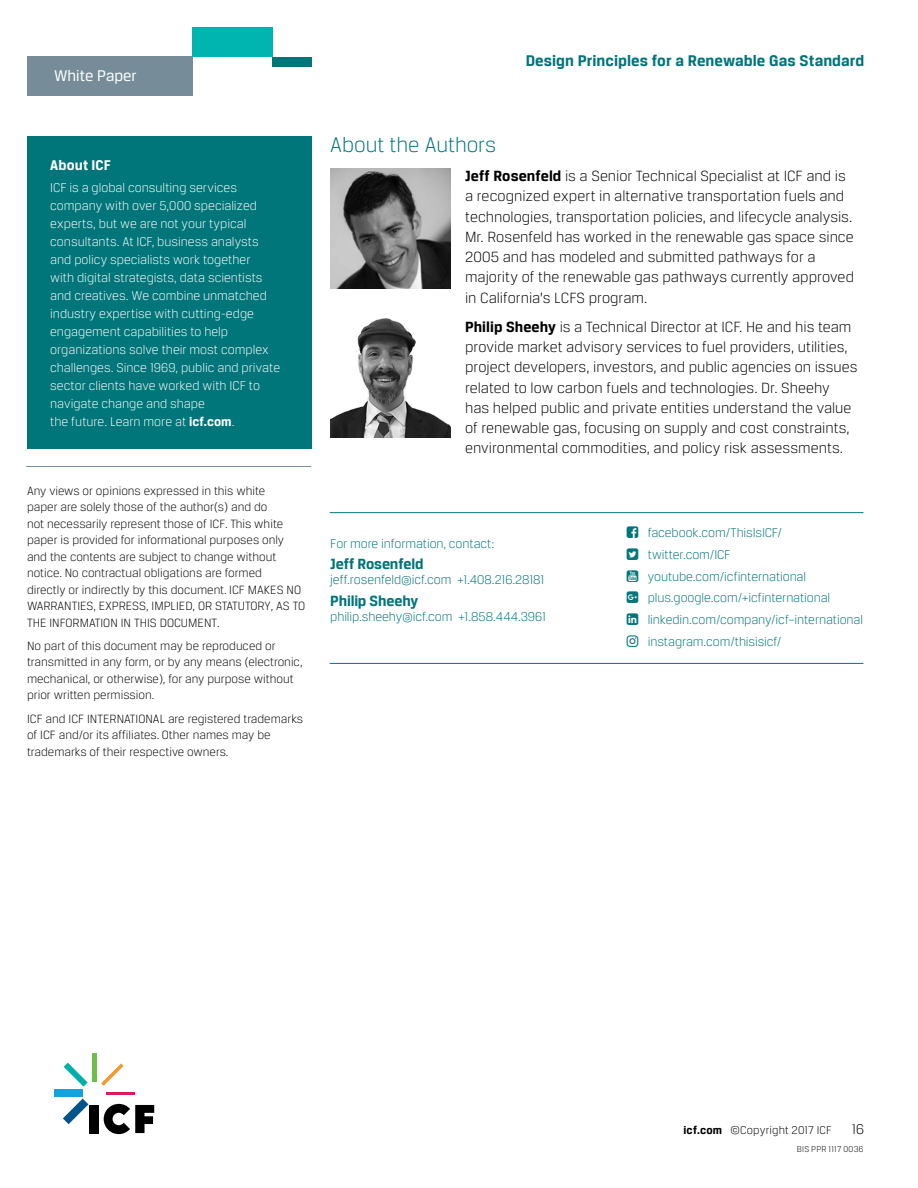
<style>
.page{position:relative;width:918px;height:1188px;background:#fff}
.page>*{position:absolute;margin:0;border:0;box-sizing:border-box;transform-origin:0 0}
.t1{font:300 22.5px "Breuer Text";letter-spacing:-.005em;color:#00757a}
.t2{font:700 16.5px "Breuer Text";letter-spacing:.005em;color:#00757a}
.t3{font:16.5px "Breuer Text";color:#fff}
.t4{font:300 15.75px/20.2px "Breuer Text";color:#000}
.t5{font:700 15.75px "Breuer Text";letter-spacing:-.01em;color:#00757a}
.t6{font:700 15px "Breuer Text";letter-spacing:.01em;color:#fff}
.t7{font:300 15px "Breuer Text";color:#000}
.t8{font:300 13.5px/18px "Breuer Text";color:#fff}
.t9{font:300 13.5px/21.8px "Breuer Text";letter-spacing:-.005em;color:#00757a}
.t10{font:300 13.5px "Breuer Text";letter-spacing:-.005em;color:#007078}
.t11{font:300 12.75px/16.5px "Breuer Text";color:#000}
.t12{font:300 12px "Breuer Text";letter-spacing:.01em;color:#000}
.t13{font:300 9px "Breuer Text";letter-spacing:.02em;color:#000}
.s1{font-weight:700}
.s2{color:#00757a}
</style>
<div class="page">
<div style="left:27px;top:57px;width:165px;height:39px;background:#768d99"></div>
<div style="left:192px;top:27px;width:80px;height:30px;background:#00b5af"></div>
<div style="left:272px;top:57px;width:39px;height:10px;background:#00757a"></div>
<hr style="left:330px;top:512px;width:533px;height:1px;background:#00757a">
<hr style="left:330px;top:663px;width:533px;height:1px;background:#00757a">
<hr style="left:26px;top:466px;width:285px;height:1px;background:#768d99">
<img style="left:330px;top:169px;width:120px;height:120px">
<img style="left:330px;top:318px;width:120px;height:120px">
<div style="left:27px;top:136px;width:284px;height:313px;background:#00757a"></div>
<div style="left:89px;top:1105px;width:10px;height:28px;background:#000"></div>
<svg style="left:63px;top:1099px;width:25px;height:25px"></svg>
<div style="left:54px;top:1090px;width:28px;height:7px;background:#14a1dc"></div>
<svg style="left:64px;top:1063px;width:24px;height:24px"></svg>
<hr style="left:92px;top:1053px;width:4px;height:28px;background:#6cbe4d">
<svg style="left:101px;top:1063px;width:23px;height:23px"></svg>
<hr style="left:106px;top:1092px;width:28px;height:2px;background:#e1195c">
<svg style="left:104px;top:1104px;width:50px;height:30px"></svg>
<p class="t3" style="left:54px;top:67px;width:84px">White Paper</p>
<p class="t6" style="left:50px;top:156px;width:62px">About ICF</p>
<p class="t8" style="left:50px;top:179px;width:231px">ICF is a global consulting services company with over 5,000 specialized experts, but we are not your typical consultants. At ICF, business analysts and policy specialists work together<br>with digital strategists, data scientists and creatives. We combine unmatched industry expertise with cutting-edge engagement capabilities to help organizations solve their most complex challenges. Since 1969, public and private sector clients have worked with ICF to navigate change and shape<br>the future. Learn more at <span class="s1">icf.com</span>.</p>
<p class="t11" style="left:27px;top:482px;width:280px">Any views or opinions expressed in this white<br>paper are solely those of the author(s) and do<br>not necessarily represent those of ICF. This white paper is provided for informational purposes only and the contents are subject to change without notice. No contractual obligations are formed<br>directly or indirectly by this document. ICF MAKES NO WARRANTIES, EXPRESS, IMPLIED, OR STATUTORY, AS TO THE INFORMATION IN THIS DOCUMENT.</p>
<p class="t11" style="left:27px;top:637px;width:277px">No part of this document may be reproduced or transmitted in any form, or by any means (electronic, mechanical, or otherwise), for any purpose without prior written permission.</p>
<p class="t11" style="left:27px;top:710px;width:278px">ICF and ICF INTERNATIONAL are registered trademarks of ICF and/or its affiliates. Other names may be trademarks of their respective owners.</p>
<p class="t2" style="left:526px;top:52px;width:340px">Design Principles for a Renewable Gas Standard</p>
<h1 class="t1" style="left:330px;top:132px;width:167px">About the Authors</h1>
<p class="t4" style="left:465px;top:166px;width:390px"><span class="s1">Jeff Rosenfeld</span> is a Senior Technical Specialist at ICF and is a recognized expert in alternative transportation fuels and technologies, transportation policies, and lifecycle analysis.<br>Mr. Rosenfeld has worked in the renewable gas space since 2005 and has modeled and submitted pathways for a majority of the renewable gas pathways currently approved in California’s LCFS program.</p>
<p class="t4" style="left:465px;top:316px;width:394px"><span class="s1">Philip Sheehy</span> is a Technical Director at ICF. He and his team provide market advisory services to fuel providers, utilities, project developers, investors, and public agencies on issues related to low carbon fuels and technologies. Dr. Sheehy has helped public and private entities understand the value of renewable gas, focusing on supply and cost constraints, environmental commodities, and policy risk assessments.</p>
<p class="t9" style="left:330px;top:532px;width:166px">For more information, contact:</p>
<p class="t5" style="left:330px;top:555px;width:95px">Jeff Rosenfeld</p>
<p class="t10" style="left:330px;top:573px;width:216px">jeff.rosenfeld@icf.com +<span class="s2">1.408.216.2818</span>1</p>
<p class="t5" style="left:330px;top:592px;width:90px">Philip Sheehy</p>
<p class="t9" style="left:330px;top:606px;width:217px">philip.sheehy@icf.com +1.858.444.3961</p>
<p class="t9" style="left:648px;top:522px;width:217px">facebook.com/ThisIsICF/ twitter.com/ICF youtube.com/icfinternational plus.google.com/+icfinternational linkedin.com/company/icf–international instagram.com/thisisicf/</p>
<p class="t12" style="left:684px;top:1124px;width:150px"><span class="s1">icf.com</span> ©Copyright 2017 ICF</p>
<p class="t7" style="left:852px;top:1121px;width:14px">16</p>
<p class="t13" style="left:797px;top:1144px;width:68px">BIS PPR 1117 0036</p>
</div>
